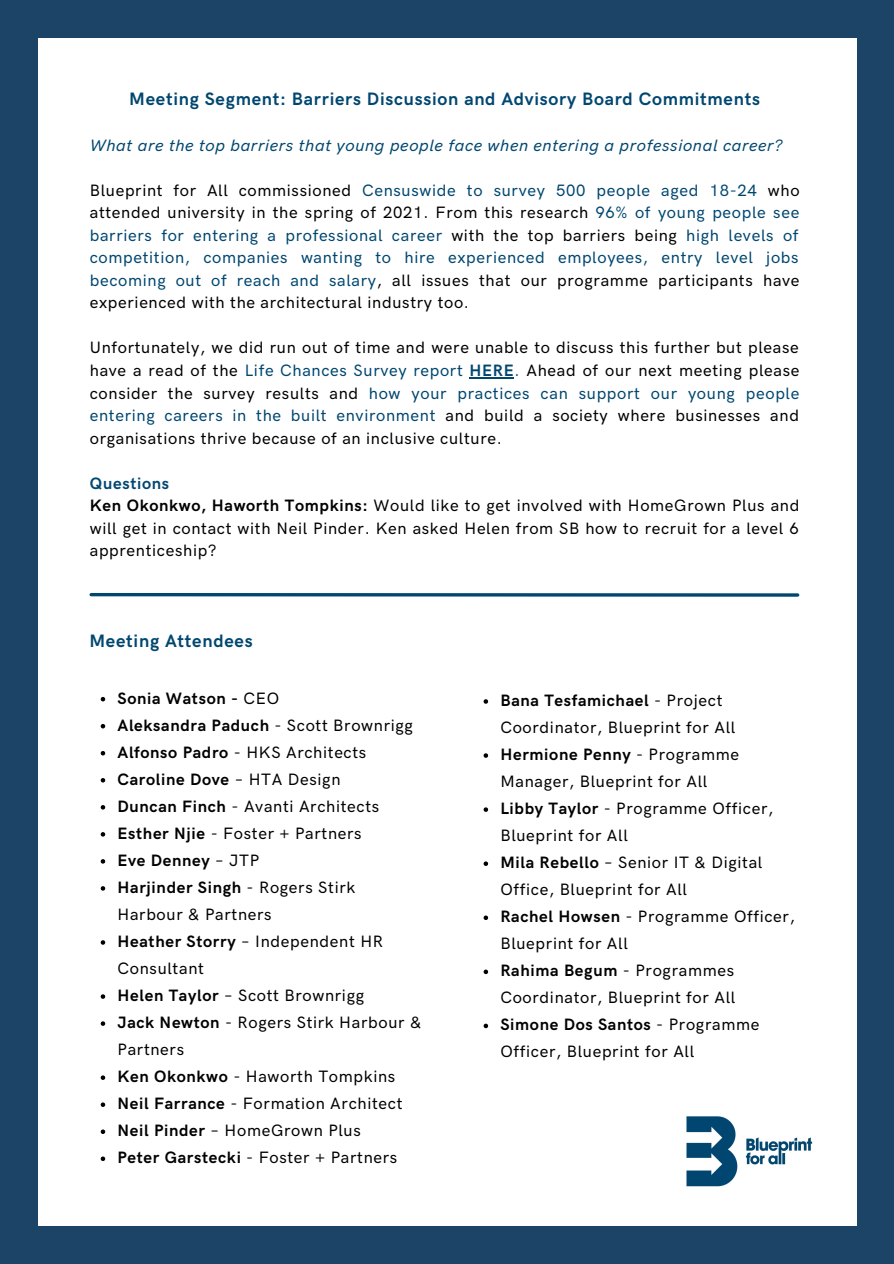
<style>
.page{position:relative;width:894px;height:1264px;background:#fff}
.page>*{position:absolute;margin:0;border:0;box-sizing:border-box;transform-origin:0 0}
.t1{font:700 18px "HK Grotesk Pro";letter-spacing:.04em;color:#004770}
.t2{font:500 16.5px/27px "HK Grotesk Pro";letter-spacing:.04em;color:#000}
.t3{font:500 16.5px/22.5px "HK Grotesk Pro";letter-spacing:.04em;color:#004770;text-align:justify}
.t4{font:700 16.5px "HK Grotesk Pro";letter-spacing:.04em;color:#000}
.t5{font:italic 500 16.5px "HK Grotesk Pro";letter-spacing:.04em;color:#004770}
.t6{font:700 16.5px "HK Grotesk Pro";letter-spacing:.04em;color:#004770}
.s1{color:#000}
.s2{color:#004770}
.s3{font-weight:700;color:#004770}
.s4{font-weight:700}
.s5{font-weight:500}
</style>
<div class="page">
<div style="left:0;top:0;width:893px;height:1263px;background:#1b4467"></div>
<div style="left:39px;top:38px;width:817px;height:1187px;background:#fff"></div>
<img style="left:686px;top:1116px;width:127px;height:71px">
<svg style="left:101px;top:697px;width:4px;height:4px"></svg>
<svg style="left:101px;top:724px;width:4px;height:4px"></svg>
<svg style="left:101px;top:751px;width:4px;height:4px"></svg>
<svg style="left:101px;top:778px;width:4px;height:4px"></svg>
<svg style="left:101px;top:805px;width:4px;height:4px"></svg>
<svg style="left:101px;top:832px;width:4px;height:4px"></svg>
<svg style="left:101px;top:859px;width:4px;height:4px"></svg>
<svg style="left:101px;top:886px;width:4px;height:4px"></svg>
<svg style="left:101px;top:940px;width:4px;height:4px"></svg>
<svg style="left:101px;top:994px;width:4px;height:4px"></svg>
<svg style="left:101px;top:1021px;width:4px;height:4px"></svg>
<svg style="left:101px;top:1075px;width:4px;height:4px"></svg>
<svg style="left:101px;top:1102px;width:4px;height:4px"></svg>
<svg style="left:101px;top:1129px;width:4px;height:4px"></svg>
<svg style="left:101px;top:1156px;width:4px;height:4px"></svg>
<svg style="left:483px;top:699px;width:5px;height:4px"></svg>
<svg style="left:483px;top:753px;width:5px;height:4px"></svg>
<svg style="left:483px;top:807px;width:5px;height:4px"></svg>
<svg style="left:483px;top:861px;width:5px;height:5px"></svg>
<svg style="left:483px;top:915px;width:5px;height:5px"></svg>
<svg style="left:483px;top:969px;width:5px;height:5px"></svg>
<svg style="left:483px;top:1023px;width:5px;height:5px"></svg>
<hr style="left:469px;top:377px;width:45px;height:1px;background:#004770">
<hr style="left:91px;top:593px;width:706px;height:3px;background:#004770">
<p class="t1" style="left:129px;top:88px;width:632px">Meeting Segment: Barriers Discussion and Advisory Board Commitments</p>
<p class="t5" style="left:90px;top:136px;width:694px">What are the top barriers that young people face when entering a professional career?</p>
<p class="t3" style="left:90px;top:179px;width:711px"><span class="s1">Blueprint for All commissioned</span> Censuswide to survey 500 people aged 18-24 <span class="s1">who attended university in the spring of 2021. From this research</span> 96% of young people see barriers for entering a professional career <span class="s1">with the top barriers being</span> high levels of competition, companies wanting to hire experienced employees, entry level jobs becoming out of reach and salary<span class="s1">, all issues that our programme participants have experienced with the architectural industry too.</span></p>
<p class="t2" style="left:90px;top:337px;width:711px;line-height:22.5px;text-align:justify">Unfortunately, we did run out of time and were unable to discuss this further but please have a read of the <span class="s2">Life Chances Survey report</span> <span class="s3">HERE</span><span class="s2">.</span> Ahead of our next meeting please consider the survey results and <span class="s2">how your practices can support our young people entering careers in the built environment</span> and build a society where businesses and organisations thrive because of an inclusive culture.</p>
<p class="t6" style="left:90px;top:474px;width:81px">Questions</p>
<p class="t2" style="left:90px;top:495px;width:711px;line-height:22.5px;text-align:justify"><span class="s4">Ken Okonkwo, Haworth Tompkins:</span> Would like to get involved with HomeGrown Plus and will get in contact with Neil Pinder. Ken asked Helen from SB how to recruit for a level 6 apprenticeship?</p>
<p class="t1" style="left:89px;top:631px;width:165px">Meeting Attendees</p>
<p class="t4" style="left:117px;top:688px;width:163px">Sonia Watson - <span class="s5">CEO</span></p>
<p class="t4" style="left:117px;top:716px;width:297px">Aleksandra Paduch <span class="s5">- Scott Brownrigg</span></p>
<p class="t2" style="left:117px;top:739px;width:250px"><span class="s4">Alfonso Padro</span> - HKS Architects</p>
<p class="t4" style="left:117px;top:770px;width:224px">Caroline Dove <span class="s5">– HTA Design</span></p>
<p class="t2" style="left:117px;top:793px;width:263px"><span class="s4">Duncan Finch</span> - Avanti Architects</p>
<p class="t2" style="left:117px;top:820px;width:246px"><span class="s4">Esther Njie</span> - Foster + Partners</p>
<p class="t4" style="left:117px;top:851px;width:143px">Eve Denney <span class="s5">– JTP</span></p>
<p class="t2" style="left:117px;top:874px;width:239px"><span class="s4">Harjinder Singh</span> - Rogers Stirk<br>Harbour &amp; Partners</p>
<p class="t2" style="left:117px;top:928px;width:267px"><span class="s4">Heather Storry</span> – Independent HR<br>Consultant</p>
<p class="t2" style="left:117px;top:982px;width:248px"><span class="s4">Helen Taylor</span> – Scott Brownrigg</p>
<p class="t2" style="left:117px;top:1009px;width:305px"><span class="s4">Jack Newton</span> - Rogers Stirk Harbour &amp;<br>Partners</p>
<p class="t2" style="left:117px;top:1063px;width:279px"><span class="s4">Ken Okonkwo</span> - Haworth Tompkins</p>
<p class="t2" style="left:117px;top:1090px;width:286px"><span class="s4">Neil Farrance</span> - Formation Architect</p>
<p class="t2" style="left:117px;top:1117px;width:245px"><span class="s4">Neil Pinder</span> – HomeGrown Plus</p>
<p class="t2" style="left:117px;top:1144px;width:281px"><span class="s4">Peter Garstecki</span> - Foster + Partners</p>
<p class="t2" style="left:500px;top:687px;width:236px"><span class="s4">Bana Tesfamichael</span> - Project<br>Coordinator, Blueprint for All</p>
<p class="t2" style="left:500px;top:741px;width:240px"><span class="s4">Hermione Penny</span> - Programme<br>Manager, Blueprint for All</p>
<p class="t2" style="left:500px;top:795px;width:274px"><span class="s4">Libby Taylor</span> - Programme Officer,<br>Blueprint for All</p>
<p class="t2" style="left:500px;top:849px;width:263px"><span class="s4">Mila Rebello</span> – Senior IT &amp; Digital<br>Office, Blueprint for All</p>
<p class="t2" style="left:500px;top:903px;width:296px"><span class="s4">Rachel Howsen</span> - Programme Officer,<br>Blueprint for All</p>
<p class="t2" style="left:500px;top:957px;width:236px"><span class="s4">Rahima Begum</span> - Programmes<br>Coordinator, Blueprint for All</p>
<p class="t2" style="left:500px;top:1011px;width:260px"><span class="s4">Simone Dos Santos</span> - Programme<br>Officer, Blueprint for All</p>
</div>
